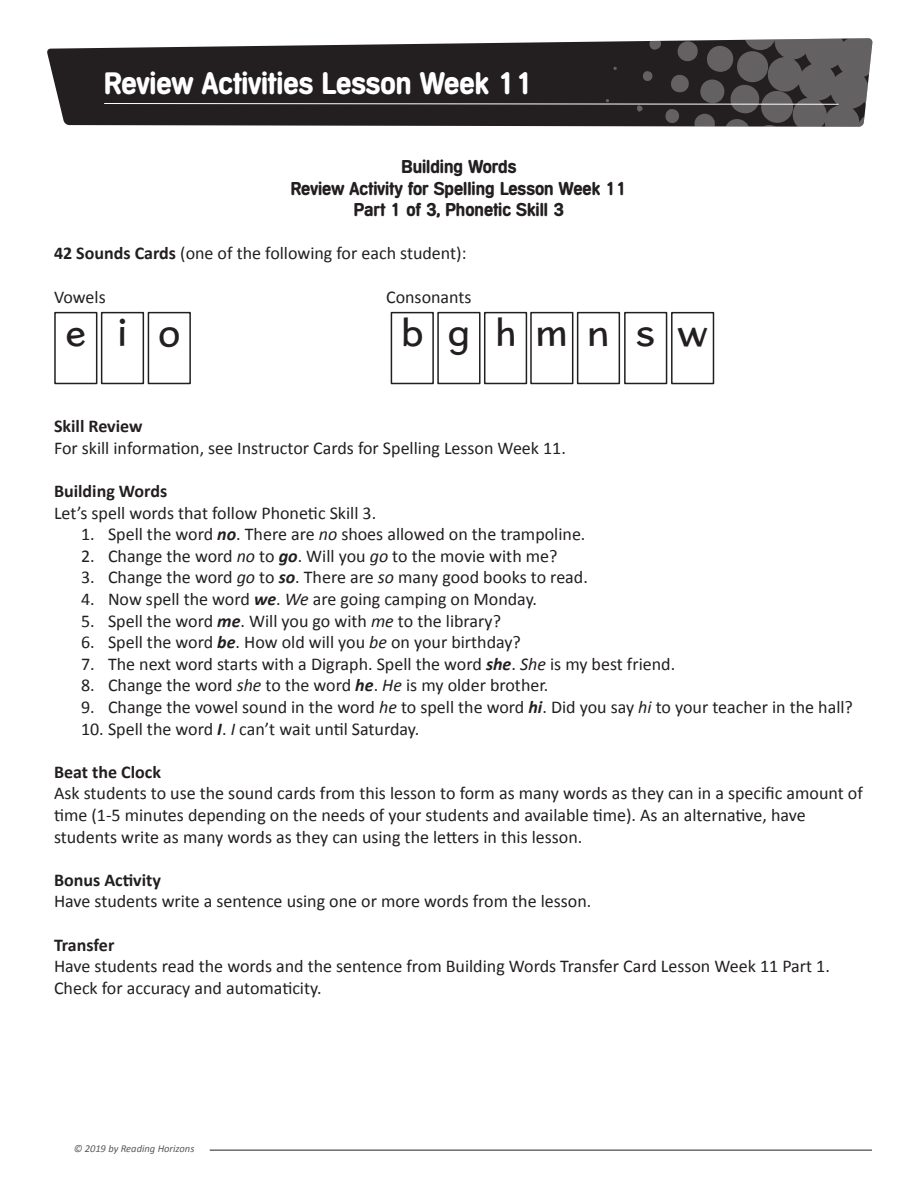
<style>
.page{position:relative;width:918px;height:1188px;background:#fff}
.page>*{position:absolute;margin:0;border:0;box-sizing:border-box;transform-origin:0 0}
.t1{font:39px "Card Edu Rg";letter-spacing:.59em;color:#231f20}
.t2{font:39px "Card Edu Rg";letter-spacing:.65em;color:#231f20}
.t3{font:700 30px "Macarena DT";color:#fff}
.t4{font:18px/21.6px "Calibri";color:#231f20}
.t5{font:700 18px/21.6px "Macarena DT";color:#231f20;text-align:center}
.t6{font:italic 10.5px "Calibri";color:#231f20}
.s1{font-weight:700}
.s2{font-weight:700;font-style:italic}
.s3{font-style:italic}
.s4{font-family:"Macarena DT";font-size:16.5px}
</style>
<div class="page">
<svg style="left:47px;top:48px;width:56px;height:78px;background:#474344"></svg>
<svg style="left:103px;top:38px;width:770px;height:89px;background:#403d3e"></svg>
<hr style="left:210px;top:1150px;width:662px;height:1px;background:#231f20">
<div style="left:54px;top:312px;width:43px;height:72px;border:2px solid #231f20"></div>
<div style="left:101px;top:312px;width:43px;height:72px;border:2px solid #231f20"></div>
<div style="left:148px;top:312px;width:43px;height:72px;border:2px solid #231f20"></div>
<div style="left:484px;top:312px;width:43px;height:72px;border:2px solid #231f20"></div>
<div style="left:577px;top:312px;width:43px;height:72px;border:2px solid #231f20"></div>
<div style="left:624px;top:312px;width:43px;height:72px;border:2px solid #231f20"></div>
<div style="left:391px;top:312px;width:43px;height:72px;border:2px solid #231f20"></div>
<div style="left:437px;top:312px;width:44px;height:72px;border:2px solid #231f20"></div>
<div style="left:530px;top:312px;width:43px;height:72px;border:2px solid #231f20"></div>
<div style="left:671px;top:312px;width:43px;height:72px;border:2px solid #231f20"></div>
<p class="t3" style="left:104px;top:66px;width:431px">Review Activities Lesson Week 11</p>
<p class="t5" style="left:291px;top:155px;width:338px">Building Words<br>Review Activity for Spelling Lesson Week 11<br>Part 1 of 3, Phonetic Skill 3</p>
<p class="t4" style="left:54px;top:242px;width:414px"><span class="s1">42 Sounds Cards</span> (one of the following for each student):</p>
<p class="t4" style="left:54px;top:285px;width:53px">Vowels</p>
<p class="t4" style="left:386px;top:285px;width:87px">Consonants</p>
<p class="t2" style="left:65px;top:309px;width:117px">eio</p>
<p class="t1" style="left:401px;top:309px;width:308px">bghmnsw</p>
<p class="t4" style="left:54px;top:415px;width:513px"><span class="s1">Skill Review<br></span>For skill information, see Instructor Cards for Spelling Lesson Week 11.</p>
<p class="t4" style="left:54px;top:480px;width:324px"><span class="s1">Building Words<br></span>Let’s spell words that follow Phonetic Skill 3.</p>
<p class="t4" style="left:81px;top:523px;width:506px">1. Spell the word <span class="s2">no</span>. There are <span class="s3">no</span> shoes allowed on the trampoline.</p>
<p class="t4" style="left:81px;top:545px;width:478px">2. Change the word <span class="s3">no</span> to <span class="s2">go</span>. Will you <span class="s3">go</span> to the movie with me?</p>
<p class="t4" style="left:81px;top:566px;width:508px">3. Change the word <span class="s3">go</span> to <span class="s2">so</span>. There are <span class="s3">so</span> many good books to read.</p>
<p class="t4" style="left:81px;top:588px;width:458px">4. Now spell the word <span class="s2">we</span>. <span class="s3">We</span> are going camping on Monday.</p>
<p class="t4" style="left:81px;top:609px;width:422px">5. Spell the word <span class="s2">me</span>. Will you go with <span class="s3">me</span> to the library?</p>
<p class="t4" style="left:81px;top:631px;width:441px">6. Spell the word <span class="s2">be</span>. How old will you <span class="s3">be</span> on your birthday?</p>
<p class="t4" style="left:81px;top:653px;width:596px">7. The next word starts with a Digraph. Spell the word <span class="s2">she</span>. <span class="s3">She</span> is my best friend.</p>
<p class="t4" style="left:81px;top:674px;width:469px">8. Change the word <span class="s3">she</span> to the word <span class="s2">he</span>. <span class="s3">He</span> is my older brother.</p>
<p class="t4" style="left:81px;top:696px;width:773px">9. Change the vowel sound in the word <span class="s3">he</span> to spell the word <span class="s2">hi</span>. Did you say <span class="s3">hi</span> to your teacher in the hall?</p>
<p class="t4" style="left:81px;top:717px;width:340px">10. Spell the word <span class="s2">I</span>. <span class="s3">I</span> can’t wait until Saturday.</p>
<p class="t4" style="left:54px;top:761px;width:810px"><span class="s1">Beat the Clock<br></span>Ask students to use the sound cards from this lesson to form as many words as they can in a specific amount of time (1-5 minutes depending on the needs of your students and available time). As an alternative, have students write as many words as they can using the letters in this lesson.</p>
<p class="t4" style="left:54px;top:869px;width:539px"><span class="s1">Bonus Activity<br></span>Have students write a sentence using one or more words from the lesson.</p>
<p class="t4" style="left:54px;top:933px;width:777px"><span class="s1">Transfer<br></span>Have students read the words and the sentence from Building Words Transfer Card Lesson Week 11 Part 1.<br>Check for accuracy and automaticity.</p>
<p class="t6" style="left:46px;top:1141px;width:150px"><span class="s4">34</span> © 2019 by Reading Horizons</p>
</div>
